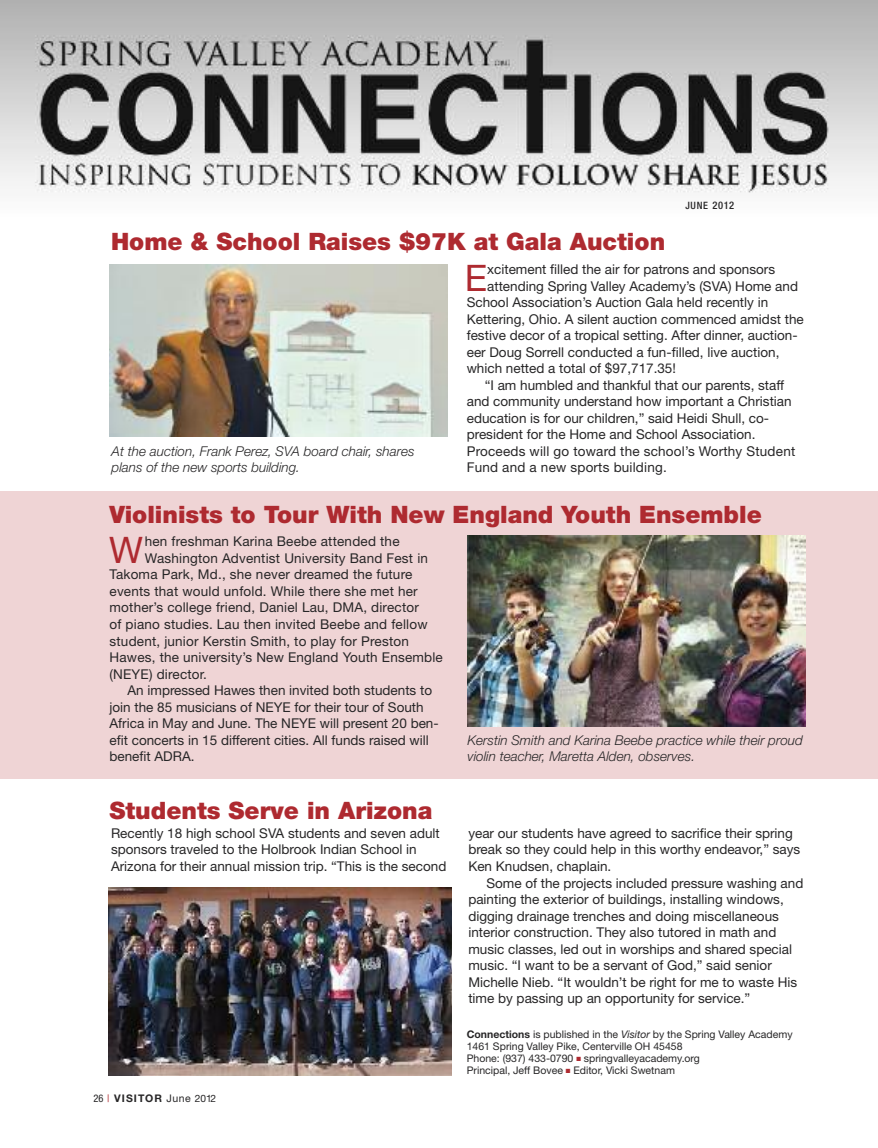
<style>
.page{position:relative;width:878px;height:1148px;background:#fff}
.page>*{position:absolute;margin:0;border:0;box-sizing:border-box;transform-origin:0 0}
.t1{font:36.6px "Helvetica Neue";color:#ae2a30}
.t2{font:900 24px "Helvetica Neue";color:#ae2a30}
.t3{font:13.5px/16.5px "Helvetica Neue";color:#272627}
.t4{font:italic 300 13.5px/16.5px "Helvetica Neue";color:#272627}
.t5{font:10.5px/12px "Helvetica Neue";color:#272627}
.t6{font:700 10.5px "Helvetica Neue";letter-spacing:.1em;color:#272627}
.t7{font:500 condensed 10.2px "Helvetica Neue";color:#272627}
.s1{font-size:10.5px}
.s2{font-weight:400;font-stretch:condensed}
.s3{font-weight:400;font-stretch:condensed;color:#ae2a30}
.s4{font-weight:400}
.s5{font-weight:400;font-size:10.2px}
.s6{font-weight:700}
.s7{font-style:italic}
.s8{color:#ae2a30}
</style>
<div class="page">
<div style="left:0;top:491px;width:878px;height:287px;background:#efd4d5"></div>
<img style="left:0;top:0;width:877px;height:193px">
<img style="left:109px;top:265px;width:339px;height:172px">
<img style="left:108px;top:887px;width:343px;height:188px">
<img style="left:467px;top:536px;width:338px;height:190px">
<h2 class="t2" style="left:111px;top:232px;width:555px">Home &amp; School Raises $97K at Gala Auction</h2>
<p class="t7" style="left:685px;top:201px;width:50px">JUNE <span class="s1">2012</span></p>
<p class="t4" style="left:112px;top:444px;width:304px">At the auction, Frank Perez, SVA board chair, shares plans of the new sports building.</p>
<h1 class="t1" style="left:465px;top:264px;width:24px">E</h1>
<p class="t3" style="left:487px;top:262px;width:289px">xcitement filled the air for patrons and sponsors</p>
<p class="t3" style="left:487px;top:279px;width:312px">attending Spring Valley Academy’s (SVA) Home and</p>
<p class="t3" style="left:466px;top:295px;width:303px">School Association’s Auction Gala held recently in</p>
<p class="t3" style="left:466px;top:312px;width:338px">Kettering, Ohio. A silent auction commenced amidst the</p>
<p class="t3" style="left:466px;top:328px;width:332px">festive decor of a tropical setting. After dinner, auction-</p>
<p class="t3" style="left:466px;top:345px;width:314px">eer Doug Sorrell conducted a fun-filled, live auction,</p>
<p class="t3" style="left:466px;top:361px;width:211px">which netted a total of $97,717.35!</p>
<p class="t3" style="left:484px;top:378px;width:301px">“I am humbled and thankful that our parents, staff</p>
<p class="t3" style="left:466px;top:394px;width:326px">and community understand how important a Christian</p>
<p class="t3" style="left:466px;top:411px;width:304px">education is for our children,” said Heidi Shull, co-</p>
<p class="t3" style="left:466px;top:427px;width:290px">president for the Home and School Association.</p>
<p class="t3" style="left:466px;top:444px;width:330px">Proceeds will go toward the school’s Worthy Student</p>
<p class="t3" style="left:466px;top:460px;width:201px">Fund and a new sports building.</p>
<h2 class="t2" style="left:110px;top:506px;width:653px">Violinists to Tour With New England Youth Ensemble</h2>
<h1 class="t1" style="left:109px;top:537px;width:35px">W</h1>
<p class="t3" style="left:145px;top:534px;width:256px">hen freshman Karina Beebe attended the</p>
<p class="t3" style="left:145px;top:551px;width:285px">Washington Adventist University Band Fest in</p>
<p class="t3" style="left:110px;top:567px;width:304px">Takoma Park, Md., she never dreamed the future</p>
<p class="t3" style="left:110px;top:584px;width:310px">events that would unfold. While there she met her</p>
<p class="t3" style="left:110px;top:600px;width:311px">mother’s college friend, Daniel Lau, DMA, director</p>
<p class="t3" style="left:110px;top:617px;width:319px">of piano studies. Lau then invited Beebe and fellow</p>
<p class="t3" style="left:109px;top:633px;width:301px">student, junior Kerstin Smith, to play for Preston</p>
<p class="t3" style="left:109px;top:650px;width:335px">Hawes, the university’s New England Youth Ensemble</p>
<p class="t3" style="left:109px;top:666px;width:99px">(NEYE) director.</p>
<p class="t3" style="left:127px;top:683px;width:306px">An impressed Hawes then invited both students to</p>
<p class="t3" style="left:109px;top:699px;width:315px">join the 85 musicians of NEYE for their tour of South</p>
<p class="t3" style="left:109px;top:716px;width:330px">Africa in May and June. The NEYE will present 20 ben-</p>
<p class="t3" style="left:110px;top:732px;width:320px">efit concerts in 15 different cities. All funds raised will</p>
<p class="t3" style="left:110px;top:749px;width:86px">benefit ADRA.</p>
<h2 class="t2" style="left:110px;top:801px;width:324px">Students Serve in Arizona</h2>
<p class="t4" style="left:467px;top:733px;width:337px">Kerstin Smith and Karina Beebe practice while their proud violin teacher, Maretta Alden, observes.</p>
<p class="t3" style="left:111px;top:826px;width:337px">Recently 18 high school SVA students and seven adult sponsors traveled to the Holbrook Indian School in<br>Arizona for their annual mission trip. “This is the second</p>
<p class="t3" style="left:468px;top:826px;width:333px">year our students have agreed to sacrifice their spring break so they could help in this worthy endeavor,” says<br>Ken Knudsen, chaplain.</p>
<p class="t3" style="left:468px;top:875px;width:336px;text-indent:18px">Some of the projects included pressure washing and painting the exterior of buildings, installing windows, digging drainage trenches and doing miscellaneous interior construction. They also tutored in math and music classes, led out in worships and shared special music. “I want to be a servant of God,” said senior Michelle Nieb. “It wouldn’t be right for me to waste His time by passing up an opportunity for service.”</p>
<p class="t6" style="left:94px;top:1094px;width:124px"><span class="s2">26</span> <span class="s3">|</span> VISITOR <span class="s4">June</span> <span class="s5">2012</span></p>
<p class="t5" style="left:466px;top:1029px;width:327px"><span class="s6">Connections</span> is published in the <span class="s7">Visitor</span> by the Spring Valley Academy 1461 Spring Valley Pike, Centerville OH 45458<br>Phone: (937) 433-0790 <span class="s8">■</span> springvalleyacademy.org<br>Principal, Jeff Bovee <span class="s8">■</span> Editor, Vicki Swetnam</p>
</div>
